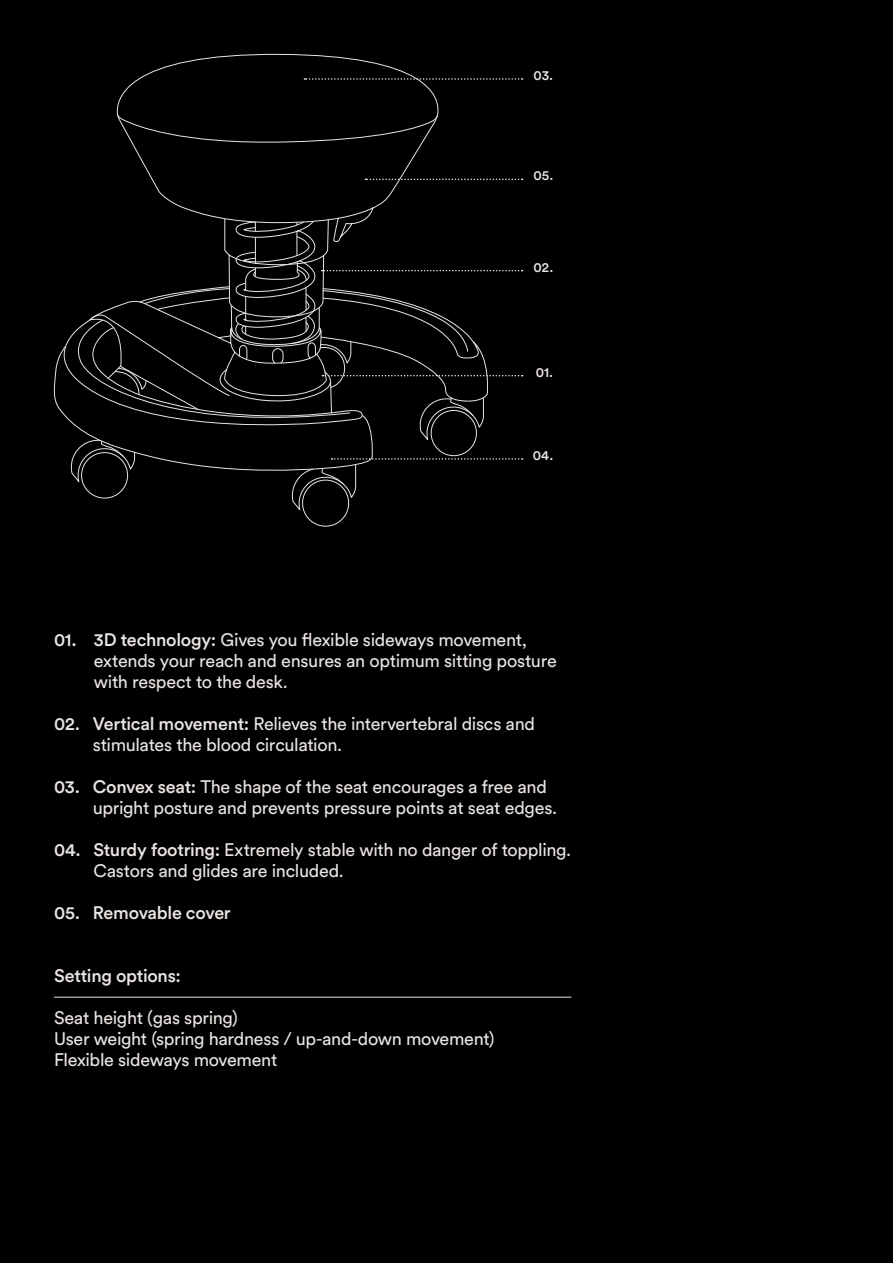
<style>
.page{position:relative;width:893px;height:1263px;background:#000}
.page>*{position:absolute;margin:0;border:0;box-sizing:border-box;transform-origin:0 0}
.t1{font:18px/21px "Circular Pro";letter-spacing:-.02em;color:#e9e4e1}
.t2{font:500 18px "Circular Pro";letter-spacing:-.015em;color:#e9e4e1}
.t3{font:500 13.5px "Circular Pro";letter-spacing:.005em;color:#e9e4e1}
.s1{font-weight:500}
</style>
<div class="page">
<hr style="left:54px;top:997px;width:517px;height:1px;background:#e9e4e1">
<svg style="left:116px;top:53px;width:323px;height:165px"></svg>
<svg style="left:53px;top:340px;width:15px;height:80px"></svg>
<svg style="left:117px;top:114px;width:321px;height:30px"></svg>
<svg style="left:304px;top:78px;width:219px;height:2px"></svg>
<svg style="left:365px;top:179px;width:158px;height:1px"></svg>
<svg style="left:68px;top:218px;width:455px;height:292px"></svg>
<p class="t3" style="left:533px;top:66px;width:21px">03.</p>
<p class="t3" style="left:533px;top:166px;width:21px">05.</p>
<p class="t3" style="left:533px;top:258px;width:21px">02.</p>
<p class="t3" style="left:536px;top:363px;width:19px">01.</p>
<p class="t3" style="left:533px;top:446px;width:22px">04.</p>
<p class="t1" style="left:94px;top:628px;width:464px;text-indent:-40px"><span class="s1">01. 3D technology:</span> Gives you flexible sideways movement, extends your reach and ensures an optimum sitting posture with respect to the desk.</p>
<p class="t1" style="left:93px;top:712px;width:444px;text-indent:-39px"><span class="s1">02. Vertical movement:</span> Relieves the intervertebral discs and stimulates the blood circulation.</p>
<p class="t1" style="left:93px;top:775px;width:466px;text-indent:-39px"><span class="s1">03. Convex seat:</span> The shape of the seat encourages a free and upright posture and prevents pressure points at seat edges.</p>
<p class="t1" style="left:94px;top:838px;width:479px;text-indent:-39px"><span class="s1">04. Sturdy footring:</span> Extremely stable with no danger of toppling.<br>Castors and glides are included.</p>
<p class="t2" style="left:54px;top:900px;width:178px">05. Removable cover</p>
<p class="t2" style="left:54px;top:963px;width:128px">Setting options:</p>
<p class="t1" style="left:54px;top:1006px;width:442px">Seat height (gas spring)<br>User weight (spring hardness / up-and-down movement)<br>Flexible sideways movement</p>
</div>
